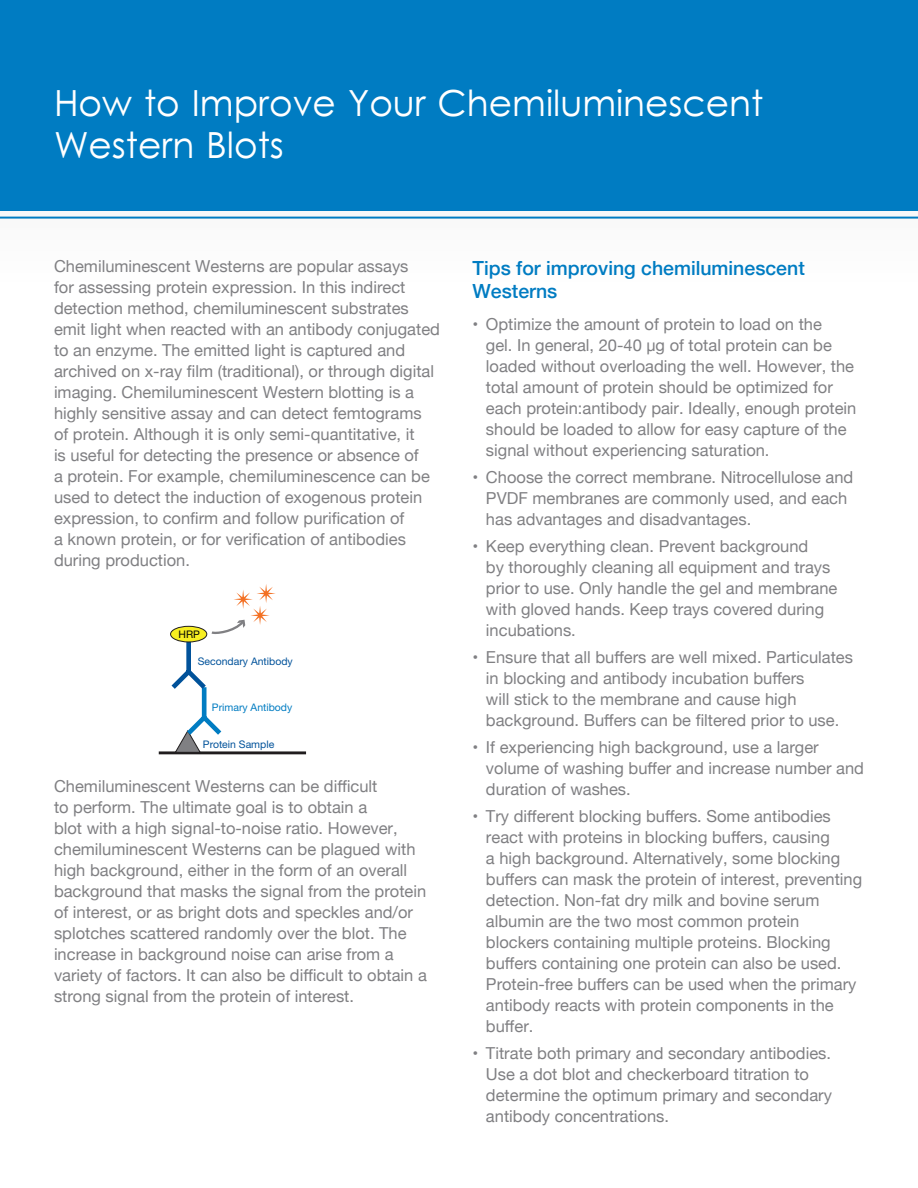
<style>
.page{position:relative;width:918px;height:1188px;background:#fff}
.page>*{position:absolute;margin:0;border:0;box-sizing:border-box;transform-origin:0 0}
.t1{font:36px/42px "Levenim";color:#fff}
.t2{font:500 19.5px/23.4px "Helvetica Neue";color:#007cc2}
.t3{font:16.5px/21px "Helvetica Neue";color:#808083}
.t4{font:10.5px "Helvetica Neue";color:#01529a}
.t5{font:10.5px "Helvetica Neue";color:#007cc2}
.t6{font:10.5px "Helvetica Neue";color:#040503}
</style>
<div class="page">
<div style="left:0;top:0;width:918px;height:211px;background:#007cc2"></div>
<hr style="left:0;top:217px;width:918px;height:2px;background:#007cc2">
<hr style="left:159px;top:751px;width:147px;height:3px;background:#201d1e">
<svg style="left:167px;top:584px;width:109px;height:168px"></svg>
<h1 class="t1" style="left:54px;top:85px;width:711px">How to Improve Your Chemiluminescent<br>Western Blots</h1>
<p class="t3" style="left:54px;top:257px;width:387px">Chemiluminescent Westerns are popular assays<br>for assessing protein expression. In this indirect detection method, chemiluminescent substrates emit light when reacted with an antibody conjugated to an enzyme. The emitted light is captured and archived on x-ray film (traditional), or through digital imaging. Chemiluminescent Western blotting is a highly sensitive assay and can detect femtograms of protein. Although it is only semi-quantitative, it<br>is useful for detecting the presence or absence of<br>a protein. For example, chemiluminescence can be used to detect the induction of exogenous protein expression, to confirm and follow purification of<br>a known protein, or for verification of antibodies during production.</p>
<p class="t6" style="left:178px;top:627px;width:23px">HRP</p>
<p class="t4" style="left:198px;top:654px;width:96px">Secondary Antibody</p>
<p class="t5" style="left:212px;top:699px;width:82px">Primary Antibody</p>
<p class="t4" style="left:203px;top:737px;width:73px">Protein Sample</p>
<p class="t3" style="left:54px;top:777px;width:374px">Chemiluminescent Westerns can be difficult<br>to perform. The ultimate goal is to obtain a<br>blot with a high signal-to-noise ratio. However, chemiluminescent Westerns can be plagued with high background, either in the form of an overall background that masks the signal from the protein of interest, or as bright dots and speckles and/or splotches scattered randomly over the blot. The increase in background noise can arise from a variety of factors. It can also be difficult to obtain a strong signal from the protein of interest.</p>
<p class="t2" style="left:472px;top:256px;width:334px">Tips for improving chemiluminescent<br>Westerns</p>
<p class="t3" style="left:486px;top:315px;width:372px;text-indent:-13px">• Optimize the amount of protein to load on the<br>gel. In general, 20-40 μg of total protein can be loaded without overloading the well. However, the total amount of protein should be optimized for each protein:antibody pair. Ideally, enough protein should be loaded to allow for easy capture of the signal without experiencing saturation.</p>
<p class="t3" style="left:486px;top:468px;width:369px;text-indent:-13px">• Choose the correct membrane. Nitrocellulose and<br>PVDF membranes are commonly used, and each has advantages and disadvantages.</p>
<p class="t3" style="left:486px;top:537px;width:353px;text-indent:-13px">• Keep everything clean. Prevent background<br>by thoroughly cleaning all equipment and trays prior to use. Only handle the gel and membrane with gloved hands. Keep trays covered during incubations.</p>
<p class="t3" style="left:486px;top:648px;width:369px;text-indent:-13px">• Ensure that all buffers are well mixed. Particulates in blocking and antibody incubation buffers<br>will stick to the membrane and cause high background. Buffers can be filtered prior to use.</p>
<p class="t3" style="left:486px;top:738px;width:379px;text-indent:-13px">• If experiencing high background, use a larger volume of washing buffer and increase number and duration of washes.</p>
<p class="t3" style="left:486px;top:807px;width:378px;text-indent:-13px">• Try different blocking buffers. Some antibodies react with proteins in blocking buffers, causing<br>a high background. Alternatively, some blocking buffers can mask the protein of interest, preventing detection. Non-fat dry milk and bovine serum albumin are the two most common protein blockers containing multiple proteins. Blocking buffers containing one protein can also be used.<br>Protein-free buffers can be used when the primary antibody reacts with protein components in the buffer.</p>
<p class="t3" style="left:486px;top:1044px;width:348px;text-indent:-13px">• Titrate both primary and secondary antibodies.<br>Use a dot blot and checkerboard titration to determine the optimum primary and secondary antibody concentrations.</p>
</div>
